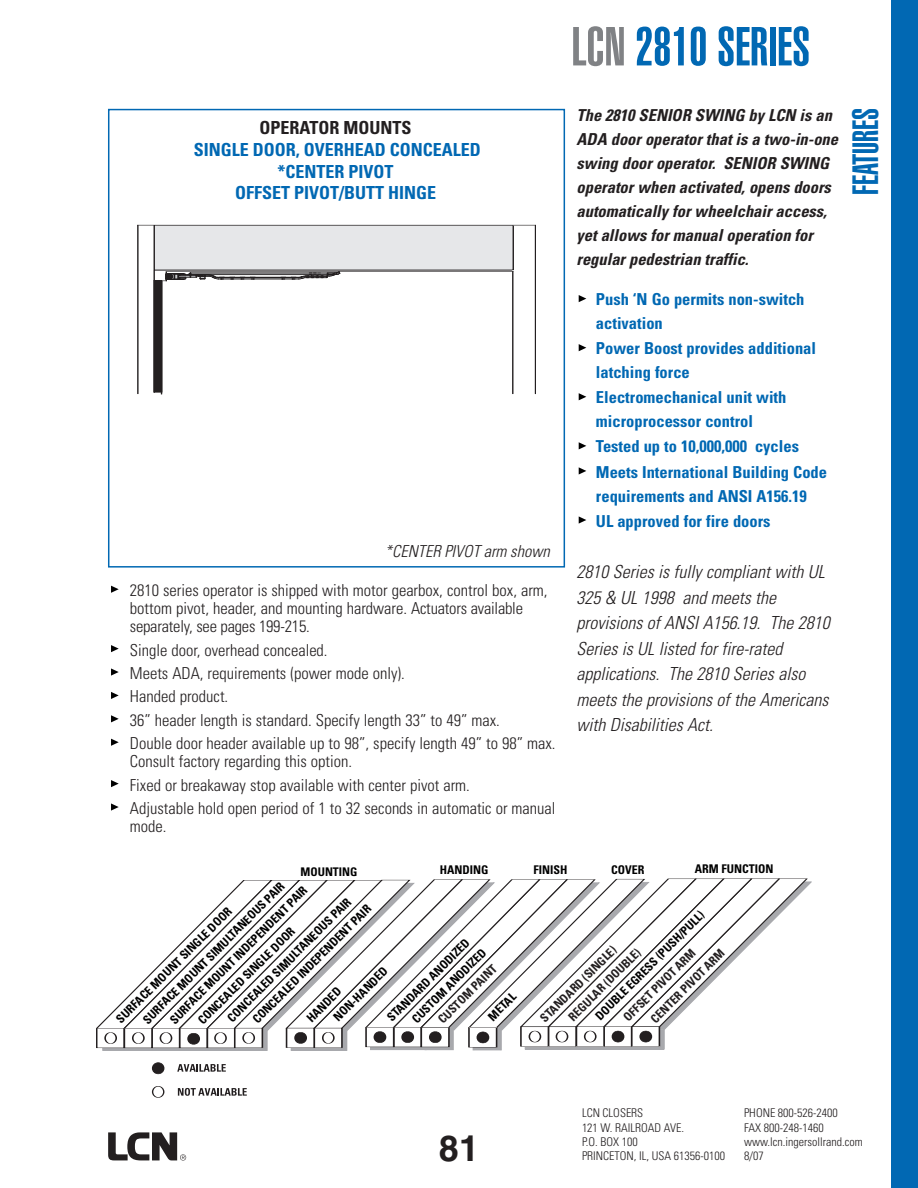
<style>
.page{position:relative;width:918px;height:1188px;background:#fff}
.page>*{position:absolute;margin:0;border:0;box-sizing:border-box;transform-origin:0 0}
.t1{font:900 extra-condensed 54px "Helvetica";color:#0168b3}
.t2{font:900 extra-condensed 36px "Helvetica";color:#0168b3}
.t3{font:700 36px "Helvetica";color:#231f20}
.t4{font:italic 300 condensed 18px/25.5px "Univers";color:#231f20}
.t5{font:700 condensed 18px/21.6px "Univers";color:#0168b3;text-align:center}
.t6{font:700 condensed 18px "Univers";color:#231f20}
.t7{font:300 condensed 16.5px/23.4px "Univers";color:#231f20}
.t8{font:700 condensed 16.5px/24.6px "Univers";color:#0168b3}
.t9{font:italic 700 condensed 16.5px/24px "Univers";color:#231f20}
.t10{font:italic 300 condensed 16.5px "Univers";color:#231f20}
.t11{font:700 condensed 12px/18.8px "Univers";color:#000}
.t12{font:300 condensed 12px/14.4px "Univers";color:#231f20}
.t13{font:700 condensed 12px/19px "Univers";color:#231f20}
.t14{font:700 condensed 11.85px "Univers";color:#000}
.s1{color:#808285}
</style>
<div class="page">
<div style="left:891px;top:0;width:27px;height:1188px;background:#0168b3"></div>
<svg style="left:108px;top:1132px;width:78px;height:29px"></svg>
<hr style="left:513px;top:271px;width:1px;height:123px;background:#231f20">
<hr style="left:166px;top:271px;width:347px;height:1px;background:#231f20">
<hr style="left:138px;top:225px;width:1px;height:169px;background:#231f20">
<hr style="left:137px;top:225px;width:399px;height:1px;background:#231f20">
<hr style="left:535px;top:225px;width:1px;height:169px;background:#231f20">
<svg style="left:153px;top:270px;width:359px;height:123px"></svg>
<svg style="left:162px;top:271px;width:179px;height:11px"></svg>
<hr style="left:161px;top:281px;width:1px;height:113px;background:#231f20">
<div style="left:154px;top:281px;width:8px;height:111px;background:#231f20"></div>
<div style="left:154px;top:226px;width:359px;height:44px;background:#e6e7e9"></div>
<div style="left:108px;top:109px;width:457px;height:459px;border:2px solid #0168b3"></div>
<svg style="left:96px;top:878px;width:716px;height:173px"></svg>
<div style="left:235px;top:1028px;width:27px;height:20px;background:#fff"></div>
<div style="left:243px;top:1032px;width:12px;height:12px;border:1px solid #231f20;border-radius:50%"></div>
<svg style="left:579px;top:516px;width:7px;height:8px"></svg>
<svg style="left:579px;top:467px;width:7px;height:8px"></svg>
<svg style="left:579px;top:442px;width:7px;height:7px"></svg>
<svg style="left:579px;top:393px;width:7px;height:7px"></svg>
<svg style="left:579px;top:344px;width:7px;height:7px"></svg>
<svg style="left:579px;top:295px;width:7px;height:7px"></svg>
<svg style="left:111px;top:803px;width:8px;height:8px"></svg>
<svg style="left:111px;top:780px;width:8px;height:7px"></svg>
<svg style="left:111px;top:739px;width:8px;height:7px"></svg>
<svg style="left:111px;top:715px;width:8px;height:7px"></svg>
<svg style="left:111px;top:692px;width:8px;height:7px"></svg>
<svg style="left:111px;top:668px;width:8px;height:8px"></svg>
<svg style="left:111px;top:645px;width:8px;height:7px"></svg>
<svg style="left:111px;top:586px;width:8px;height:7px"></svg>
<div style="left:153px;top:1063px;width:11px;height:11px;background:#231f20;border-radius:50%"></div>
<div style="left:152px;top:1062px;width:12px;height:12px;border:1px solid #231f20;border-radius:50%"></div>
<div style="left:152px;top:1086px;width:12px;height:12px;border:1px solid #231f20;border-radius:50%"></div>
<svg style="left:177px;top:1064px;width:49px;height:8px"></svg>
<svg style="left:177px;top:1088px;width:70px;height:8px"></svg>
<h1 class="t1" style="left:572px;top:27px;width:240px"><span class="s1">LCN</span> 2810 SERIES</h1>
<p class="t6" style="left:260px;top:121px;width:153px">OPERATOR MOUNTS</p>
<p class="t5" style="left:194px;top:140px;width:289px">SINGLE DOOR, OVERHEAD CONCEALED *CENTER PIVOT<br>OFFSET PIVOT/BUTT HINGE</p>
<p class="t10" style="left:385px;top:545px;width:166px">*CENTER PIVOT arm shown</p>
<p class="t7" style="left:130px;top:583px;width:419px;line-height:18px">2810 series operator is shipped with motor gearbox, control box, arm, bottom pivot, header, and mounting hardware. Actuators available separately, see pages 199-215.</p>
<p class="t7" style="left:130px;top:639px;width:427px">Single door, overhead concealed.<br>Meets ADA, requirements (power mode only).<br>Handed product.<br>36” header length is standard. Specify length 33” to 49” max.<br>Double door header available up to 98”, specify length 49” to 98” max.</p>
<p class="t7" style="left:130px;top:751px;width:427px">Consult factory regarding this option.<br>Fixed or breakaway stop available with center pivot arm.<br>Adjustable hold open period of 1 to 32 seconds in automatic or manual</p>
<p class="t7" style="left:130px;top:816px;width:38px">mode.</p>
<p class="t9" style="left:577px;top:105px;width:263px">The 2810 SENIOR SWING by LCN is an ADA door operator that is a two-in-one swing door operator. SENIOR SWING operator when activated, opens doors automatically for wheelchair access, yet allows for manual operation for regular pedestrian traffic.</p>
<p class="t8" style="left:596px;top:288px;width:233px">Push ‘N Go permits non-switch activation<br>Power Boost provides additional latching force<br>Electromechanical unit with microprocessor control<br>Tested up to 10,000,000 cycles<br>Meets International Building Code requirements and ANSI A156.19<br>UL approved for fire doors</p>
<p class="t4" style="left:577px;top:561px;width:255px">2810 Series is fully compliant with UL<br>325 &amp; UL 1998 and meets the provisions of ANSI A156.19. The 2810<br>Series is UL listed for fire-rated applications. The 2810 Series also meets the provisions of the Americans with Disabilities Act.</p>
<p class="t14" style="left:301px;top:867px;width:58px">MOUNTING</p>
<p class="t11" style="left:440px;top:862px;width:50px">HANDING</p>
<p class="t11" style="left:534px;top:862px;width:36px">FINISH</p>
<p class="t11" style="left:611px;top:861px;width:35px">COVER</p>
<p class="t11" style="left:695px;top:861px;width:80px">ARM FUNCTION</p>
<p class="t11" style="left:139px;top:1016px;width:196px;rotate:-45deg">SURFACE MOUNT SIMULTANEOUS PAIR</p>
<p class="t11" style="left:166px;top:1016px;width:190px;rotate:-45deg">SURFACE MOUNT INDEPENDENT PAIR</p>
<p class="t11" style="left:224px;top:1014px;width:171px;rotate:-45deg">CONCEALED SIMULTANEOUS PAIR</p>
<p class="t11" style="left:249px;top:1015px;width:164px;rotate:-45deg">CONCEALED INDEPENDENT PAIR</p>
<p class="t11" style="left:112px;top:1015px;width:159px;rotate:-45deg">SURFACE MOUNT SINGLE DO R</p>
<p class="t11" style="left:194px;top:1016px;width:133px;rotate:-45deg">CONCEALED SINGLE DO R</p>
<p class="t11" style="left:395px;top:1001px;width:101px;text-indent:-17px;rotate:-45deg">STANDARD ANODIZED<br>CUSTOM ANODIZED</p>
<p class="t13" style="left:434px;top:1015px;width:79px;rotate:-45deg">CUSTOM PAINT</p>
<p class="t11" style="left:317px;top:1000px;width:72px;text-indent:-20px;rotate:-45deg">HANDED<br>NON HANDED</p>
<p class="t11" style="left:484px;top:1013px;width:35px;rotate:-45deg">METAL</p>
<p class="t11" style="left:592px;top:1012px;width:150px;rotate:-45deg">DOUBLE EGRES (PUSH/PUL )</p>
<p class="t13" style="left:551px;top:999px;width:98px;text-indent:-21px;rotate:-45deg">STANDARD (SINGLE)<br>REGULAR (DOUBLE)</p>
<p class="t13" style="left:632px;top:1000px;width:100px;line-height:20.4px;text-indent:-18px;rotate:-45deg">OF SET PIVOT ARM<br>CENTER PIVOT ARM</p>
<h2 class="t2" style="left:853px;top:195px;width:89px;rotate:-90deg">FEATURES</h2>
<h2 class="t3" style="left:439px;top:1134px;width:42px">81</h2>
<p class="t12" style="left:582px;top:1107px;width:145px">LCN CLOSERS<br>121 W. RAILROAD AVE.<br>P.O. BOX 100<br>PRINCETON, IL, USA 61356-0100</p>
<p class="t12" style="left:744px;top:1107px;width:120px">PHONE 800-526-2400<br>FAX 800-248-1460 www.lcn.ingersollrand.com</p>
<p class="t12" style="left:744px;top:1150px;width:21px">8/07</p>
</div>
